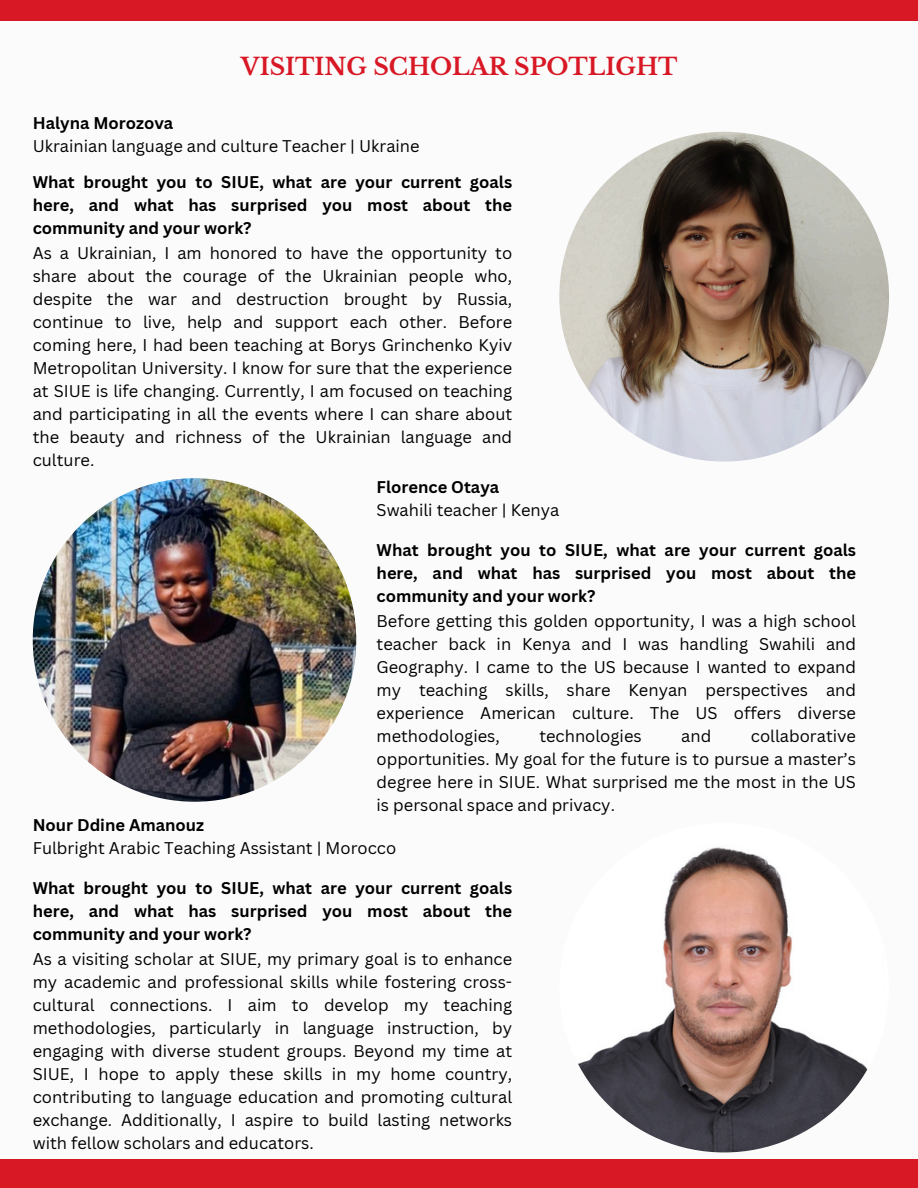
<style>
.page{position:relative;width:918px;height:1188px;background:#fbfbfb}
.page>*{position:absolute;margin:0;border:0;box-sizing:border-box;transform-origin:0 0}
.t1{font:700 23.4px "Libre Baskerville";color:#d81825}
.t2{font:16.5px/23px "Canva Sans";color:#000;text-align:justify}
.t3{font:700 16.5px/23px "Canva Sans";color:#000;text-align:justify}
</style>
<div class="page">
<div style="left:0;top:1160px;width:918px;height:28px;background:#d81825"></div>
<img style="left:559px;top:823px;width:330px;height:329px;border-radius:50%">
<div style="left:0;top:0;width:918px;height:20px;background:#d81825"></div>
<img style="left:33px;top:478px;width:323px;height:324px;border-radius:50%">
<img style="left:559px;top:132px;width:330px;height:330px;border-radius:50%">
<h1 class="t1" style="left:241px;top:52px;width:438px">VISITING SCHOLAR SPOTLIGHT</h1>
<p class="t3" style="left:33px;top:111px;width:142px">Halyna Morozova</p>
<p class="t2" style="left:33px;top:134px;width:388px">Ukrainian language and culture Teacher | Ukraine</p>
<p class="t3" style="left:33px;top:171px;width:481px">What brought you to SIUE, what are your current goals here, and what has surprised you most about the community and your work?</p>
<h2 class="t2" style="left:33px;top:242px;width:481px">As a Ukrainian, I am honored to have the opportunity to share about the courage of the Ukrainian people who, despite the war and destruction brought by Russia, continue to live, help and support each other. Before coming here, I had been teaching at Borys Grinchenko Kyiv Metropolitan University. I know for sure that the experience at SIUE is life changing. Currently, I am focused on teaching and participating in all the events where I can share about the beauty and richness of the Ukrainian language and culture.</h2>
<p class="t3" style="left:377px;top:476px;width:124px">Florence Otaya</p>
<p class="t2" style="left:377px;top:498px;width:184px">Swahili teacher | Kenya</p>
<p class="t3" style="left:377px;top:538px;width:481px">What brought you to SIUE, what are your current goals here, and what has surprised you most about the community and your work?</p>
<p class="t2" style="left:377px;top:609px;width:481px">Before getting this golden opportunity, I was a high school teacher back in Kenya and I was handling Swahili and Geography. I came to the US because I wanted to expand my teaching skills, share Kenyan perspectives and experience American culture. The US offers diverse methodologies,</p>
<p class="t2" style="left:377px;top:724px;width:481px;text-indent:374px">collaborative opportunities. My goal for the future is to pursue a master’s degree here in SIUE. What surprised me the most in the US is personal space and privacy.</p>
<p class="t2" style="left:539px;top:724px;width:104px">technologies</p>
<p class="t2" style="left:681px;top:724px;width:32px">and</p>
<p class="t3" style="left:33px;top:813px;width:173px">Nour Ddine Amanouz</p>
<p class="t2" style="left:33px;top:836px;width:365px">Fulbright Arabic Teaching Assistant | Morocco</p>
<p class="t3" style="left:33px;top:876px;width:481px">What brought you to SIUE, what are your current goals here, and what has surprised you most about the community and your work?</p>
<h2 class="t2" style="left:33px;top:947px;width:481px">As a visiting scholar at SIUE, my primary goal is to enhance my academic and professional skills while fostering cross&shy;cultural connections. I aim to develop my teaching methodologies, particularly in language instruction, by engaging with diverse student groups. Beyond my time at SIUE, I hope to apply these skills in my home country, contributing to language education and promoting cultural exchange. Additionally, I aspire to build lasting networks with fellow scholars and educators.</h2>
</div>
